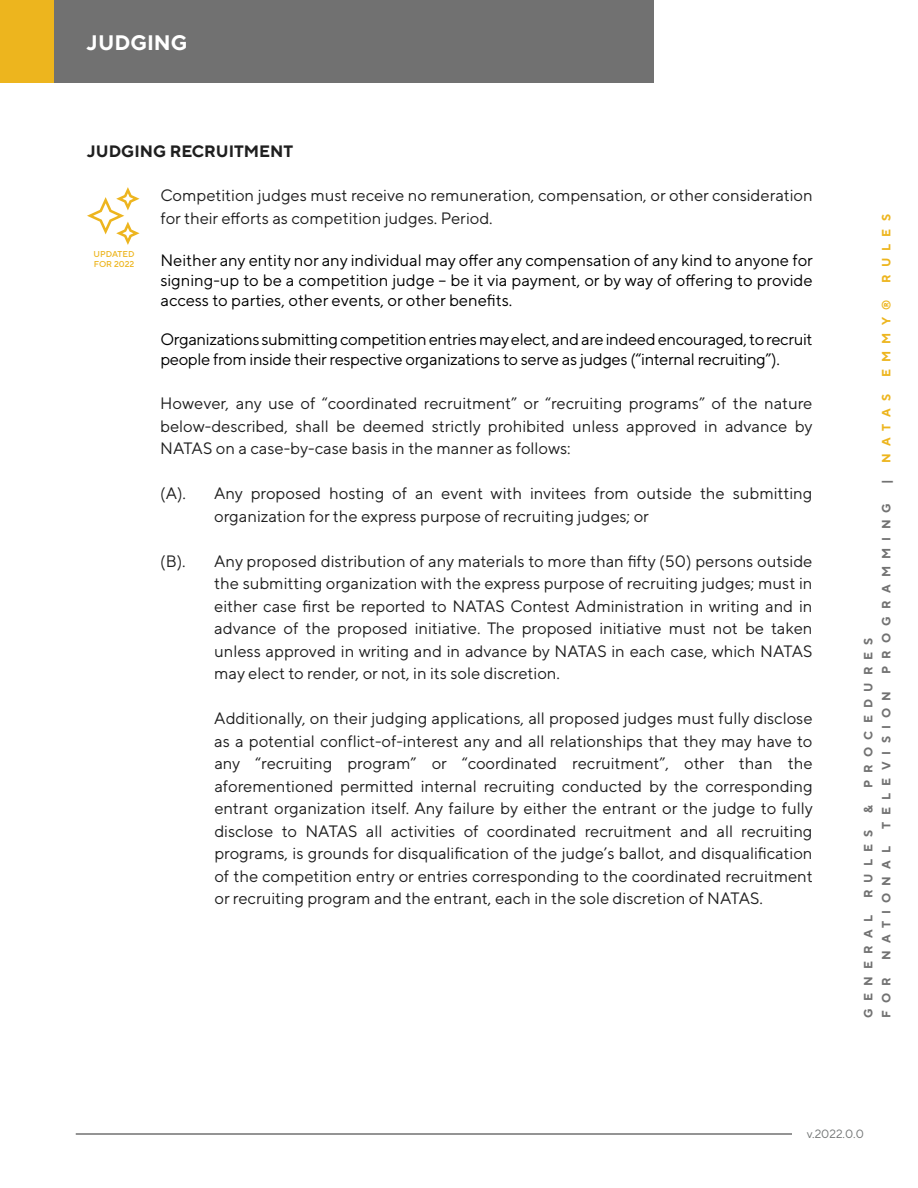
<style>
.page{position:relative;width:918px;height:1188px;background:#fff}
.page>*{position:absolute;margin:0;border:0;box-sizing:border-box;transform-origin:0 0}
.t1{font:700 21px "TT Norms Pro";color:#fff}
.t2{font:16.5px/22.5px "TT Norms Pro";color:#1f1f1f;text-align:justify}
.t3{font:16.5px/19.8px "TT Norms Pro";letter-spacing:-.02em;color:#000;text-align:justify}
.t4{font:700 16.5px "TT Norms Pro";color:#1f1f1f}
.t5{font:700 12px "TT Norms Pro";letter-spacing:.6em;color:#727272}
.t6{font:700 12px "TT Norms Pro";letter-spacing:.6em;color:#edb51e}
.t7{font:12px "TT Norms Pro";color:#707373}
.t8{font:500 8.55px/10.2px "TT Norms Pro";color:#edb51f}
</style>
<div class="page">
<hr style="left:76px;top:1133px;width:716px;height:2px;background:#727272">
<div style="left:0;top:0;width:54px;height:83px;background:#edb51e"></div>
<div style="left:54px;top:0;width:599px;height:83px;background:#717171"></div>
<svg style="left:87px;top:187px;width:53px;height:58px"></svg>
<p class="t1" style="left:87px;top:27px;width:102px">JUDGING</p>
<p class="t4" style="left:87px;top:139px;width:208px">JUDGING RECRUITMENT</p>
<p class="t2" style="left:160px;top:183px;width:654px">Competition judges must receive no remuneration, compensation, or other consideration for their efforts as competition judges. Period.</p>
<p class="t3" style="left:160px;top:249px;width:654px">Neither any entity nor any individual may offer any compensation of any kind to anyone for signing-up to be a competition judge – be it via payment, or by way of offering to provide access to parties, other events, or other benefits.</p>
<p class="t3" style="left:160px;top:328px;width:654px">Organizations submitting competition entries may elect, and are indeed encouraged, to recruit people from inside their respective organizations to serve as judges (“internal recruiting”).</p>
<p class="t8" style="left:94px;top:248px;width:42px">UPDATED<br>FOR 2022</p>
<p class="t2" style="left:160px;top:391px;width:654px">However, any use of “coordinated recruitment” or “recruiting programs” of the nature below-described, shall be deemed strictly prohibited unless approved in advance by NATAS on a case-by-case basis in the manner as follows:</p>
<p class="t2" style="left:160px;top:481px;width:27px">(A).</p>
<p class="t2" style="left:214px;top:481px;width:600px">Any proposed hosting of an event with invitees from outside the submitting organization for the express purpose of recruiting judges; or</p>
<p class="t2" style="left:160px;top:548px;width:27px">(B).</p>
<p class="t2" style="left:214px;top:548px;width:600px">Any proposed distribution of any materials to more than fifty (50) persons outside the submitting organization with the express purpose of recruiting judges; must in either case first be reported to NATAS Contest Administration in writing and in advance of the proposed initiative. The proposed initiative must not be taken unless approved in writing and in advance by NATAS in each case, which NATAS may elect to render, or not, in its sole discretion.</p>
<p class="t2" style="left:214px;top:706px;width:600px">Additionally, on their judging applications, all proposed judges must fully disclose as a potential conflict-of-interest any and all relationships that they may have to any “recruiting program” or “coordinated recruitment”, other than the aforementioned permitted internal recruiting conducted by the corresponding entrant organization itself. Any failure by either the entrant or the judge to fully disclose to NATAS all activities of coordinated recruitment and all recruiting programs, is grounds for disqualification of the judge’s ballot, and disqualification of the competition entry or entries corresponding to the coordinated recruitment or recruiting program and the entrant, each in the sole discretion of NATAS.</p>
<p class="t5" style="left:859px;top:788px;width:152px;rotate:-90deg">PROCEDURES</p>
<p class="t5" style="left:859px;top:813px;width:9px;rotate:-90deg">&amp;</p>
<p class="t5" style="left:859px;top:898px;width:70px;rotate:-90deg">RULES</p>
<p class="t5" style="left:859px;top:1018px;width:104px;rotate:-90deg">GENERAL</p>
<p class="t6" style="left:877px;top:283px;width:70px;rotate:-90deg">RULES</p>
<p class="t6" style="left:877px;top:377px;width:79px;rotate:-90deg">EMMY®</p>
<p class="t6" style="left:877px;top:463px;width:70px;rotate:-90deg">NATAS</p>
<p class="t5" style="left:877px;top:484px;width:6px;rotate:-90deg">|</p>
<p class="t5" style="left:877px;top:674px;width:172px;rotate:-90deg">PROGRAMMING</p>
<p class="t5" style="left:877px;top:829px;width:140px;rotate:-90deg">TELEVISION</p>
<p class="t5" style="left:877px;top:960px;width:116px;rotate:-90deg">NATIONAL</p>
<p class="t5" style="left:877px;top:1018px;width:42px;rotate:-90deg">FOR</p>
<p class="t7" style="left:807px;top:1125px;width:59px">v.2022.0.0</p>
</div>
